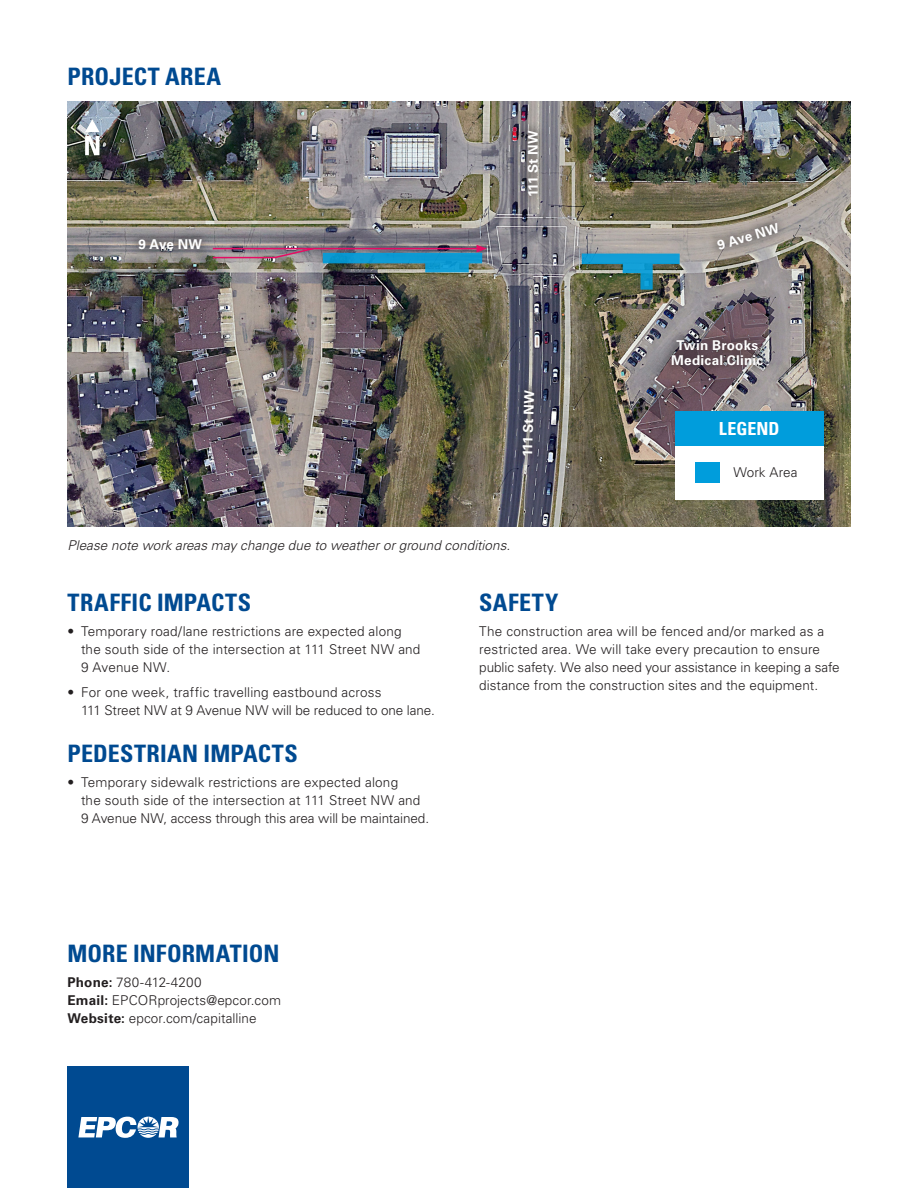
<style>
.page{position:relative;width:918px;height:1188px;background:#fff}
.page>*{position:absolute;margin:0;border:0;box-sizing:border-box;transform-origin:0 0}
.Body_Title{font:700 condensed 24px "Univers LT Std";letter-spacing:.01em;color:#004a91}
.Body_Copy{font:700 condensed 18px "Univers LT Std";letter-spacing:.005em;color:#fff}
.Body_Copy-2{font:300 13.5px/18px "Univers LT Std";letter-spacing:.005em;color:#231f20}
.Final_Bullet{font:300 13.5px/18px "Univers LT Std";letter-spacing:.01em;color:#231f20}
.Bullets{font:300 13.5px/18px "Univers LT Std";letter-spacing:.015em;color:#231f20}
.Body_Copy-3{font:italic 300 13.5px "Univers LT Std";letter-spacing:.005em;color:#231f20}
.Body_Copy-4{font:700 13.5px/15px "Univers LT Std";letter-spacing:.015em;color:#fff;text-align:center}
.s1{font-weight:700}
</style>
<div class="page">
<div style="left:68px;top:1066px;width:121px;height:122px;background:#004a91"></div>
<svg style="left:78px;top:1117px;width:101px;height:21px"></svg>
<img style="left:68px;top:101px;width:782px;height:425px">
<svg style="left:85px;top:119px;width:14px;height:36px"></svg>
<svg style="left:518px;top:121px;width:29px;height:84px"></svg>
<svg style="left:513px;top:381px;width:30px;height:83px"></svg>
<svg style="left:662px;top:331px;width:110px;height:43px"></svg>
<svg style="left:129px;top:230px;width:82px;height:28px"></svg>
<svg style="left:708px;top:214px;width:79px;height:45px"></svg>
<div style="left:675px;top:412px;width:149px;height:88px;background:#fff"></div>
<div style="left:675px;top:412px;width:149px;height:34px;background:#009ddc"></div>
<div style="left:695px;top:462px;width:25px;height:21px;background:#009ddc"></div>
<svg style="left:582px;top:254px;width:98px;height:36px"></svg>
<hr style="left:213px;top:248px;width:266px;height:1px;background:#e50d63">
<img style="left:323px;top:245px;width:164px;height:27px">
<svg style="left:211px;top:247px;width:104px;height:12px"></svg>
<p class="Body_Title" style="left:68px;top:62px;width:155px">PROJECT AREA</p>
<p class="Body_Copy-4" style="left:138px;top:237px;width:65px">9 Ave NW</p>
<p class="Body_Copy-4" style="left:526px;top:197px;width:69px;rotate:-90deg">111 St NW</p>
<p class="Body_Copy-4" style="left:520px;top:457px;width:69px;rotate:-88deg">111 St NW</p>
<p class="Body_Copy-3" style="left:68px;top:537px;width:444px">Please note work areas may change due to weather or ground conditions.</p>
<p class="Body_Copy-4" style="left:716px;top:239px;width:65px;rotate:-17deg">9 Ave NW</p>
<p class="Body_Copy-4" style="left:671px;top:338px;width:94px">Twin Brooks<br>Medical Clinic</p>
<p class="Body_Copy" style="left:719px;top:418px;width:62px">LEGEND</p>
<p class="Body_Copy-2" style="left:733px;top:463px;width:66px">Work Area</p>
<p class="Body_Title" style="left:68px;top:588px;width:185px">TRAFFIC IMPACTS</p>
<p class="Bullets" style="left:81px;top:622px;width:341px;text-indent:-14px">• Temporary road/lane restrictions are expected along the south side of the intersection at 111 Street NW and<br>9 Avenue NW.</p>
<p class="Final_Bullet" style="left:81px;top:683px;width:355px;text-indent:-14px">• For one week, traffic travelling eastbound across<br>111 Street NW at 9 Avenue NW will be reduced to one lane.</p>
<p class="Body_Title" style="left:68px;top:739px;width:232px">PEDESTRIAN IMPACTS</p>
<p class="Final_Bullet" style="left:81px;top:773px;width:350px;text-indent:-14px">• Temporary sidewalk restrictions are expected along<br>the south side of the intersection at 111 Street NW and<br>9 Avenue NW, access through this area will be maintained.</p>
<p class="Body_Title" style="left:479px;top:588px;width:81px">SAFETY</p>
<p class="Body_Copy-2" style="left:479px;top:622px;width:362px">The construction area will be fenced and/or marked as a restricted area. We will take every precaution to ensure public safety. We also need your assistance in keeping a safe distance from the construction sites and the equipment.</p>
<p class="Body_Title" style="left:68px;top:939px;width:214px">MORE INFORMATION</p>
<p class="Body_Copy-2" style="left:68px;top:973px;width:215px"><span class="s1">Phone:</span> 780-412-4200<br><span class="s1">Email:</span> EPCORprojects@epcor.com<br><span class="s1">Website:</span> epcor.com/capitalline</p>
</div>
